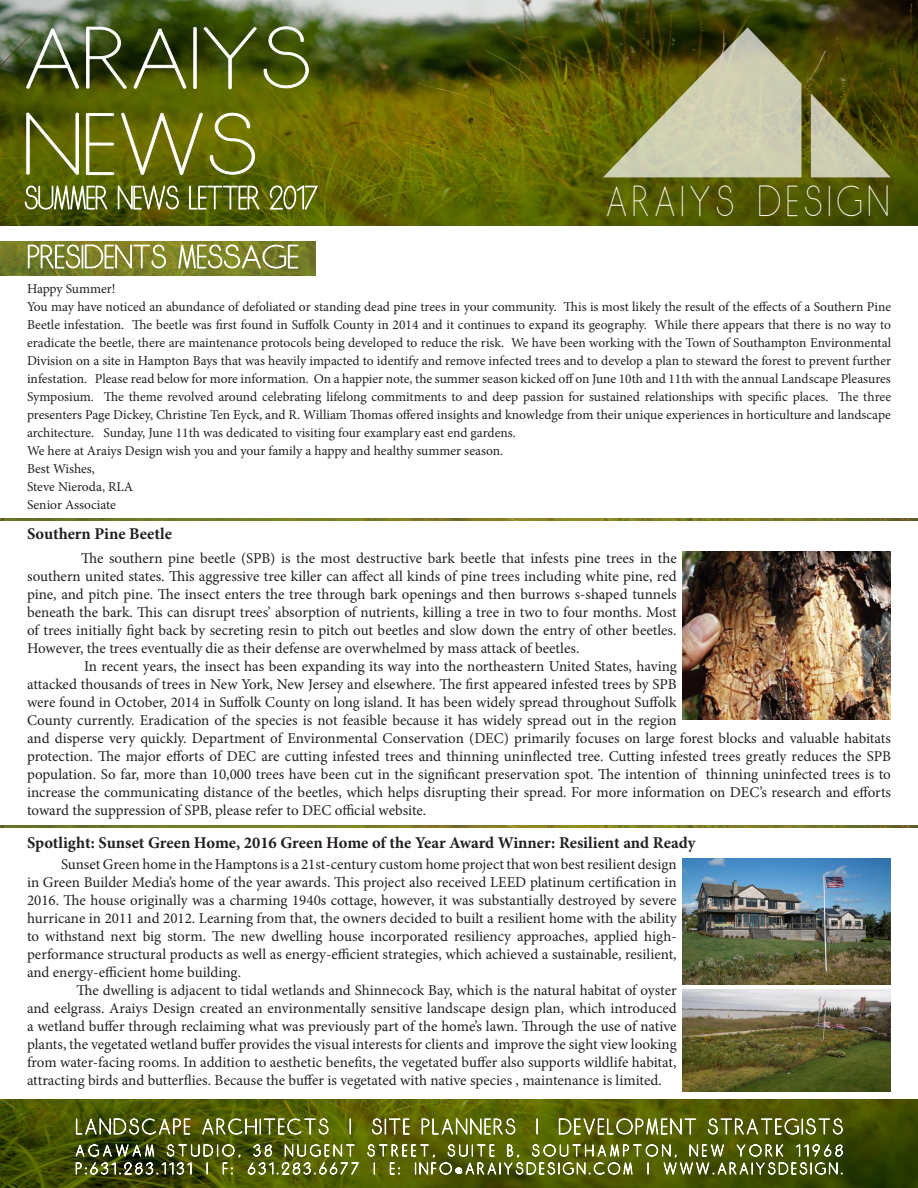
<style>
.page{position:relative;width:918px;height:1188px;background:#fff}
.page>*{position:absolute;margin:0;border:0;box-sizing:border-box;transform-origin:0 0}
.t1{font:72px/86.4px "Skarpa LT";letter-spacing:.03em;color:#fff;scale:1.25 1}
.t2{font:36px "Skarpa LT";letter-spacing:.18em;color:#fff;scale:.9 1}
.t3{font:700 16.5px "Minion Pro";color:#231f20}
.t4{font:15px/18px "Minion Pro";color:#231f20;text-align:justify}
.t5{font:13.5px/18px "Minion Pro";letter-spacing:-.005em;color:#231f20;text-align:justify}
</style>
<div class="page">
<img style="left:0;top:0;width:918px;height:226px">
<svg style="left:26px;top:28px;width:53px;height:61px;background:#52603a"></svg>
<svg style="left:86px;top:26px;width:41px;height:63px;background:#4b5729"></svg>
<svg style="left:133px;top:28px;width:54px;height:61px;background:#435117"></svg>
<svg style="left:193px;top:26px;width:4px;height:63px"></svg>
<svg style="left:203px;top:27px;width:54px;height:63px;background:#4e5d12"></svg>
<svg style="left:263px;top:26px;width:46px;height:63px;background:#586820"></svg>
<svg style="left:25px;top:110px;width:235px;height:112px;background:#6c731d"></svg>
<svg style="left:269px;top:180px;width:49px;height:35px;background:#76802d"></svg>
<svg style="left:603px;top:27px;width:198px;height:150px;background:#979768"></svg>
<svg style="left:811px;top:93px;width:80px;height:84px;background:#868558"></svg>
<img style="left:0;top:1100px;width:918px;height:88px">
<svg style="left:76px;top:1117px;width:283px;height:58px;background:#656f2c"></svg>
<svg style="left:367px;top:1108px;width:476px;height:72px;background:#6a7326"></svg>
<img style="left:0;top:241px;width:315px;height:35px">
<svg style="left:28px;top:244px;width:138px;height:25px"></svg>
<svg style="left:179px;top:241px;width:119px;height:32px;background:#949951"></svg>
<img style="left:0;top:519px;width:918px;height:2px">
<img style="left:0;top:826px;width:918px;height:2px">
<img style="left:682px;top:552px;width:209px;height:168px">
<img style="left:682px;top:989px;width:209px;height:102px">
<img style="left:682px;top:859px;width:209px;height:125px">
<h1 class="t1" style="left:22px;top:19px;width:231px">ARAIYS<br>NEWS</h1>
<h2 class="t2" style="left:606px;top:179px;width:315px">ARAIYS DESIGN</h2>
<p class="t5" style="left:27px;top:279px;width:90px">Happy Summer!</p>
<p class="t5" style="left:27px;top:297px;width:866px">You may have noticed an abundance of defoliated or standing dead pine trees in your community. This is most likely the result of the effects of a Southern Pine Beetle infestation. The beetle was first found in Suffolk County in 2014 and it continues to expand its geography. While there appears that there is no way to eradicate the beetle, there are maintenance protocols being developed to reduce the risk. We have been working with the Town of Southampton Environmental Division on a site in Hampton Bays that was heavily impacted to identify and remove infected trees and to develop a plan to steward the forest to prevent further infestation. Please read below for more information. On a happier note, the summer season kicked off on June 10th and 11th with the annual Landscape Pleasures Symposium. The theme revolved around celebrating lifelong commitments to and deep passion for sustained relationships with specific places. The three presenters Page Dickey, Christine Ten Eyck, and R. William Thomas offered insights and knowledge from their unique experiences in horticulture and landscape architecture. Sunday, June 11th was dedicated to visiting four examplary east end gardens.</p>
<p class="t5" style="left:27px;top:441px;width:478px">We here at Araiys Design wish you and your family a happy and healthy summer season.</p>
<p class="t5" style="left:27px;top:459px;width:70px">Best Wishes,</p>
<p class="t5" style="left:27px;top:477px;width:108px">Steve Nieroda, RLA</p>
<p class="t5" style="left:27px;top:495px;width:91px">Senior Associate</p>
<p class="t3" style="left:27px;top:522px;width:147px">Southern Pine Beetle</p>
<p class="t4" style="left:27px;top:549px;width:651px;text-indent:54px">The southern pine beetle (SPB) is the most destructive bark beetle that infests pine trees in the southern united states. This aggressive tree killer can affect all kinds of pine trees including white pine, red pine, and pitch pine. The insect enters the tree through bark openings and then burrows s-shaped tunnels beneath the bark. This can disrupt trees’ absorption of nutrients, killing a tree in two to four months. Most of trees initially fight back by secreting resin to pitch out beetles and slow down the entry of other beetles.<br>However, the trees eventually die as their defense are overwhelmed by mass attack of beetles.</p>
<p class="t4" style="left:27px;top:657px;width:865px;text-align:left;text-indent:57px">In recent years, the insect has been expanding its way into the northeastern United States, having<br>attacked thousands of trees in New York, New Jersey and elsewhere. The first appeared infested trees by SPB<br>were found in October, 2014 in Suffolk County on long island. It has been widely spread throughout Suffolk<br>County currently. Eradication of the species is not feasible because it has widely spread out in the region<br>and disperse very quickly. Department of Environmental Conservation (DEC) primarily focuses on large forest blocks and valuable habitats protection. The major efforts of DEC are cutting infested trees and thinning uninflected tree. Cutting infested trees greatly reduces the SPB population. So far, more than 10,000 trees have been cut in the significant preservation spot. The intention of thinning uninfected trees is to increase the communicating distance of the beetles, which helps disrupting their spread. For more information on DEC’s research and efforts toward the suppression of SPB, please refer to DEC official website.</p>
<p class="t3" style="left:27px;top:832px;width:670px">Spotlight: Sunset Green Home, 2016 Green Home of the Year Award Winner: Resilient and Ready</p>
<p class="t4" style="left:27px;top:856px;width:651px;text-indent:34px">Sunset Green home in the Hamptons is a 21st-century custom home project that won best resilient design in Green Builder Media’s home of the year awards. This project also received LEED platinum certification in 2016. The house originally was a charming 1940s cottage, however, it was substantially destroyed by severe hurricane in 2011 and 2012. Learning from that, the owners decided to built a resilient home with the ability to withstand next big storm. The new dwelling house incorporated resiliency approaches, applied high&shy;performance structural products as well as energy-efficient strategies, which achieved a sustainable, resilient, and energy-efficient home building.</p>
<p class="t4" style="left:27px;top:982px;width:651px;text-indent:50px">The dwelling is adjacent to tidal wetlands and Shinnecock Bay, which is the natural habitat of oyster and eelgrass. Araiys Design created an environmentally sensitive landscape design plan, which introduced a wetland buffer through reclaiming what was previously part of the home’s lawn. Through the use of native plants, the vegetated wetland buffer provides the visual interests for clients and improve the sight view looking from water-facing rooms. In addition to aesthetic benefits, the vegetated buffer also supports wildlife habitat, attracting birds and butterflies. Because the buffer is vegetated with native species , maintenance is limited.</p>
</div>
